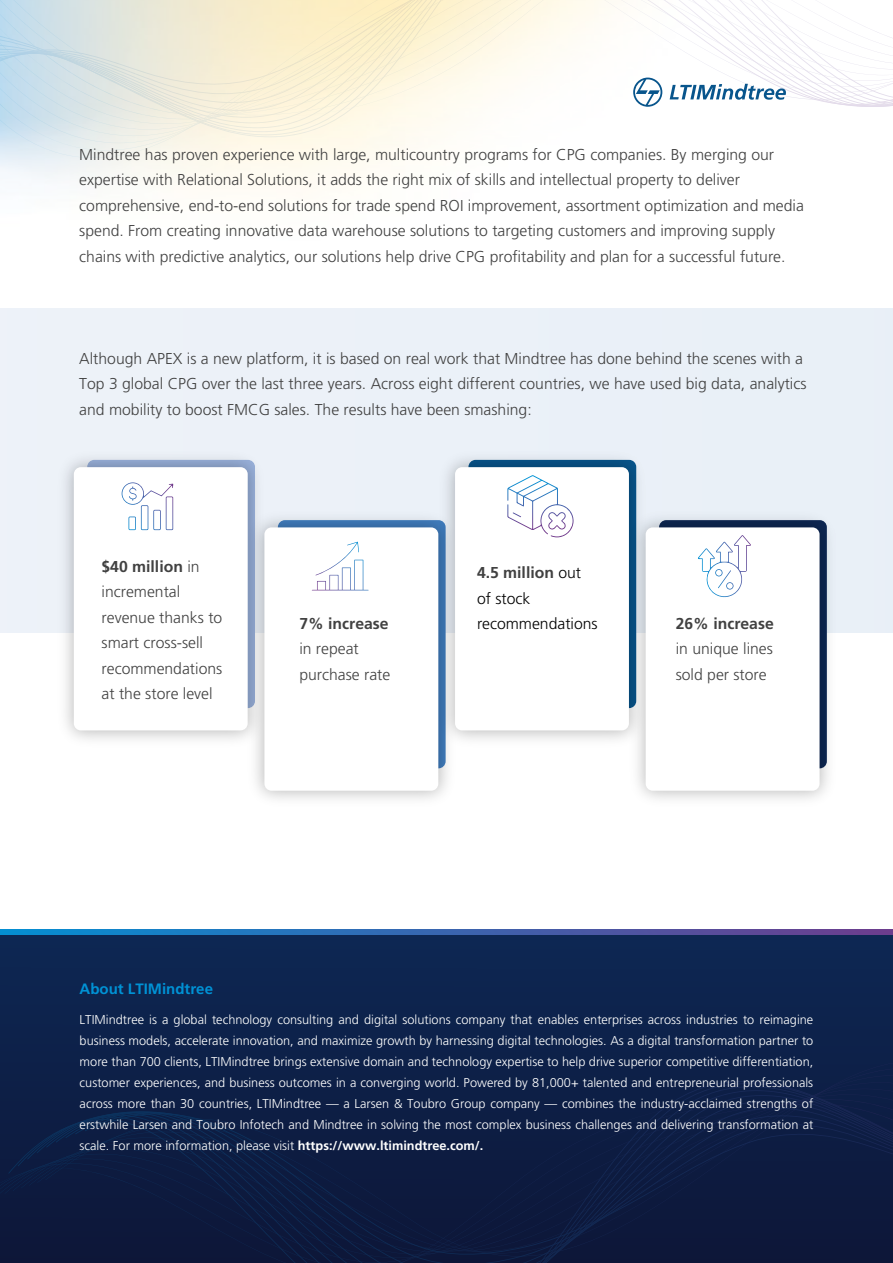
<style>
.page{position:relative;width:893px;height:1263px;background:#fff}
.page>*{position:absolute;margin:0;border:0;box-sizing:border-box;transform-origin:0 0}
.t1{font:300 15.75px/25.5px "Frutiger LT Pro";color:#414141}
.t2{font:300 15.75px/25.5px "Frutiger LT Pro";color:#000}
.t3{font:700 15.75px "Frutiger LT Pro";color:#414141}
.t4{font:700 15px "Frutiger LT Pro";color:#0092d5}
.t5{font:300 12.75px/21px "Frutiger LT Pro";color:#fff;text-align:justify}
.s1{font-weight:700}
.s2{font-weight:700;color:#414141}
</style>
<div class="page">
<div style="left:0;top:934px;width:893px;height:329px;background:#0d234d"></div>
<div style="left:8px;top:1087px;width:885px;height:176px;background:#0d1b40"></div>
<svg style="left:0;top:930px;width:893px;height:4px;background:#3965af"></svg>
<div style="left:0;top:309px;width:893px;height:323px;background:#ebf1f8"></div>
<svg style="left:0;top:147px;width:496px;height:11px"></svg>
<svg style="left:0;top:0;width:893px;height:147px"></svg>
<svg style="left:633px;top:78px;width:29px;height:29px"></svg>
<svg style="left:670px;top:84px;width:116px;height:16px"></svg>
<img style="left:51px;top:459px;width:205px;height:281px">
<div style="left:74px;top:467px;width:174px;height:263px;background:#fff;border-radius:7px"></div>
<img style="left:242px;top:505px;width:206px;height:294px">
<div style="left:264px;top:527px;width:174px;height:264px;background:#fff;border-radius:7px"></div>
<img style="left:432px;top:459px;width:206px;height:294px">
<div style="left:455px;top:467px;width:174px;height:263px;background:#fff;border-radius:7px"></div>
<img style="left:623px;top:505px;width:219px;height:294px">
<div style="left:646px;top:527px;width:173px;height:264px;background:#fff;border-radius:7px"></div>
<svg style="left:121px;top:482px;width:52px;height:48px"></svg>
<svg style="left:312px;top:542px;width:57px;height:48px"></svg>
<svg style="left:507px;top:475px;width:67px;height:62px"></svg>
<svg style="left:698px;top:535px;width:53px;height:62px"></svg>
<p class="t1" style="left:79px;top:142px;width:726px">Mindtree has proven experience with large, multicountry programs for CPG companies. By merging our expertise with Relational Solutions, it adds the right mix of skills and intellectual property to deliver comprehensive, end-to-end solutions for trade spend ROI improvement, assortment optimization and media spend. From creating innovative data warehouse solutions to targeting customers and improving supply chains with predictive analytics, our solutions help drive CPG profitability and plan for a successful future.</p>
<p class="t1" style="left:79px;top:346px;width:729px">Although APEX is a new platform, it is based on real work that Mindtree has done behind the scenes with a<br>Top 3 global CPG over the last three years. Across eight different countries, we have used big data, analytics and mobility to boost FMCG sales. The results have been smashing:</p>
<p class="t1" style="left:102px;top:553px;width:122px"><span class="s1">$40 million</span> in incremental revenue thanks to smart cross-sell recommendations at the store level</p>
<p class="t3" style="left:299px;top:614px;width:91px">7% increase</p>
<p class="t1" style="left:299px;top:636px;width:93px">in repeat purchase rate</p>
<p class="t2" style="left:477px;top:560px;width:122px"><span class="s2">4.5 million</span> out of stock recommendations</p>
<p class="t3" style="left:676px;top:614px;width:100px">26% increase</p>
<p class="t1" style="left:676px;top:636px;width:99px">in unique lines sold per store</p>
<p class="t4" style="left:80px;top:979px;width:135px">About LTIMindtree</p>
<p class="t5" style="left:80px;top:1009px;width:735px">LTIMindtree is a global technology consulting and digital solutions company that enables enterprises across industries to reimagine business models, accelerate innovation, and maximize growth by harnessing digital technologies. As a digital transformation partner to more than 700 clients, LTIMindtree brings extensive domain and technology expertise to help drive superior competitive differentiation, customer experiences, and business outcomes in a converging world. Powered by 81,000+ talented and entrepreneurial professionals across more than 30 countries, LTIMindtree — a Larsen &amp; Toubro Group company — combines the industry-acclaimed strengths of erstwhile Larsen and Toubro Infotech and Mindtree in solving the most complex business challenges and delivering transformation at scale. For more information, please visit <span class="s1">https://www.ltimindtree.com/.</span></p>
</div>
